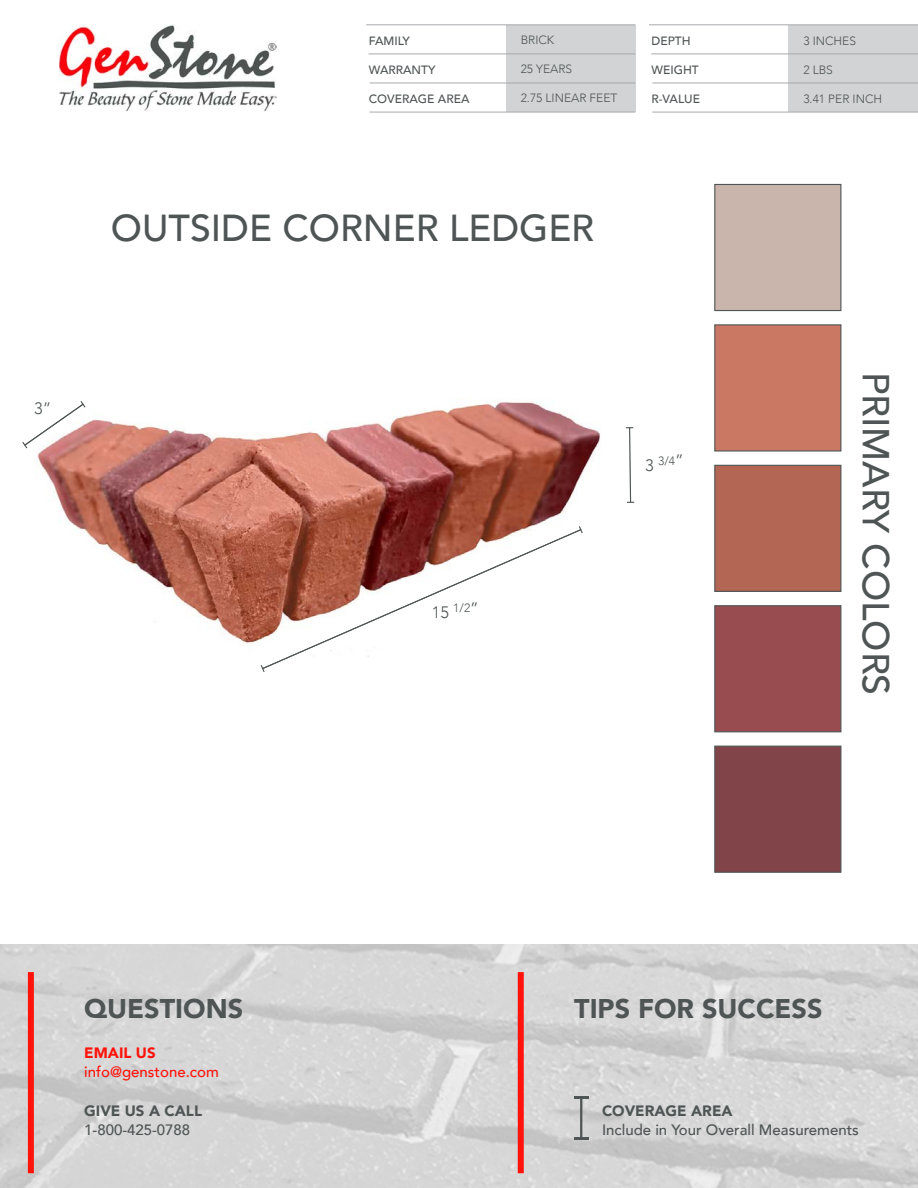
<style>
.page{position:relative;width:918px;height:1188px;background:#fff}
.page>*{position:absolute;margin:0;border:0;box-sizing:border-box;transform-origin:0 0}
.t1{font:500 37.5px "Avenir";color:#4f5454}
.t2{font:900 27px "Avenir";color:#4f5454}
.t3{font:300 16.5px "Avenir";color:#4f5454}
.t4{font:500 15px "Avenir";color:#4f5454}
.t5{font:900 15px "Avenir";color:#4f5454}
.t6{font:500 15px "Avenir";color:#ff130a}
.t7{font:900 15px "Avenir";color:#ff130a}
.t8{font:300 12px "Avenir";color:#4f5454}
.t9{font:500 12px "Avenir";color:#4f5454}
.s1{font-size:16.5px}
</style>
<div class="page">
<img style="left:26px;top:401px;width:574px;height:243px">
<div style="left:506px;top:25px;width:129px;height:29px;background:#d1d3d4"></div>
<img style="left:59px;top:25px;width:218px;height:87px">
<svg style="left:0;top:944px;width:918px;height:244px;background:#d4d4d4"></svg>
<hr style="left:580px;top:1098px;width:2px;height:41px;background:#4f5454">
<svg style="left:574px;top:1138px;width:15px;height:2px"></svg>
<hr style="left:574px;top:1096px;width:15px;height:3px;background:#4f5454">
<div style="left:518px;top:972px;width:6px;height:201px;background:#ff130a"></div>
<div style="left:28px;top:972px;width:6px;height:201px;background:#ff130a"></div>
<div style="left:506px;top:54px;width:129px;height:29px;background:#d1d3d4"></div>
<div style="left:506px;top:83px;width:129px;height:29px;background:#d1d3d4"></div>
<hr style="left:370px;top:83px;width:265px;height:1px;background:#a7a9ac">
<hr style="left:370px;top:112px;width:265px;height:1px;background:#a7a9ac">
<hr style="left:369px;top:54px;width:266px;height:1px;background:#a7a9ac">
<hr style="left:366px;top:25px;width:269px;height:1px;background:#a7a9ac">
<div style="left:789px;top:25px;width:129px;height:29px;background:#d1d3d4"></div>
<div style="left:789px;top:54px;width:129px;height:29px;background:#d1d3d4"></div>
<div style="left:789px;top:83px;width:129px;height:29px;background:#d1d3d4"></div>
<hr style="left:652px;top:83px;width:266px;height:1px;background:#a7a9ac">
<hr style="left:652px;top:112px;width:266px;height:1px;background:#a7a9ac">
<hr style="left:651px;top:54px;width:267px;height:1px;background:#a7a9ac">
<hr style="left:649px;top:25px;width:269px;height:1px;background:#a7a9ac">
<div style="left:714px;top:184px;width:127px;height:127px;background:#c9b5ab;border:1px solid #4f5454"></div>
<div style="left:714px;top:605px;width:127px;height:127px;background:#984c50;border:1px solid #4f5454"></div>
<div style="left:714px;top:746px;width:127px;height:127px;background:#814449;border:1px solid #4f5454"></div>
<div style="left:714px;top:465px;width:127px;height:127px;background:#b36654;border:1px solid #4f5454"></div>
<div style="left:714px;top:324px;width:127px;height:128px;background:#ca7764;border:1px solid #4f5454"></div>
<svg style="left:261px;top:528px;width:321px;height:140px"></svg>
<svg style="left:261px;top:665px;width:4px;height:7px"></svg>
<svg style="left:579px;top:526px;width:4px;height:7px"></svg>
<svg style="left:626px;top:427px;width:8px;height:76px"></svg>
<svg style="left:22px;top:401px;width:64px;height:47px"></svg>
<h3 class="t3" style="left:34px;top:399px;width:19px">3”</h3>
<p class="t9" style="left:369px;top:30px;width:43px">FAMILY</p>
<p class="t8" style="left:521px;top:33px;width:35px">BRICK</p>
<p class="t9" style="left:369px;top:60px;width:68px">WARRANTY</p>
<p class="t8" style="left:521px;top:62px;width:53px">25 YEARS</p>
<p class="t9" style="left:369px;top:89px;width:102px">COVERAGE AREA</p>
<p class="t8" style="left:521px;top:91px;width:98px">2.75 LINEAR FEET</p>
<p class="t9" style="left:652px;top:30px;width:41px">DEPTH</p>
<p class="t8" style="left:803px;top:34px;width:54px">3 INCHES</p>
<p class="t9" style="left:652px;top:60px;width:49px">WEIGHT</p>
<p class="t8" style="left:803px;top:63px;width:31px">2 LBS</p>
<p class="t9" style="left:652px;top:89px;width:50px">R-VALUE</p>
<p class="t8" style="left:803px;top:92px;width:80px">3.41 PER INCH</p>
<h1 class="t1" style="left:111px;top:195px;width:485px">OUTSIDE CORNER LEDGER</h1>
<h3 class="t3" style="left:432px;top:603px;width:48px">15 <sup>1/2</sup>”</h3>
<p class="t8" style="left:645px;top:454px;width:40px"><span class="s1">3</span> 3/4<span class="s1">”</span></p>
<h1 class="t1" style="left:908px;top:372px;width:325px;rotate:90deg">PRIMARY COLORS</h1>
<h2 class="t2" style="left:84px;top:985px;width:160px">QUESTIONS</h2>
<p class="t7" style="left:84px;top:1040px;width:73px">EMAIL US</p>
<p class="t6" style="left:84px;top:1059px;width:136px">info@genstone.com</p>
<p class="t5" style="left:84px;top:1098px;width:119px">GIVE US A CALL</p>
<p class="t4" style="left:84px;top:1117px;width:107px">1-800-425-0788</p>
<h2 class="t2" style="left:574px;top:985px;width:250px">TIPS FOR SUCCESS</h2>
<p class="t5" style="left:602px;top:1098px;width:132px">COVERAGE AREA</p>
<p class="t4" style="left:602px;top:1117px;width:258px">Include in Your Overall Measurements</p>
</div>
